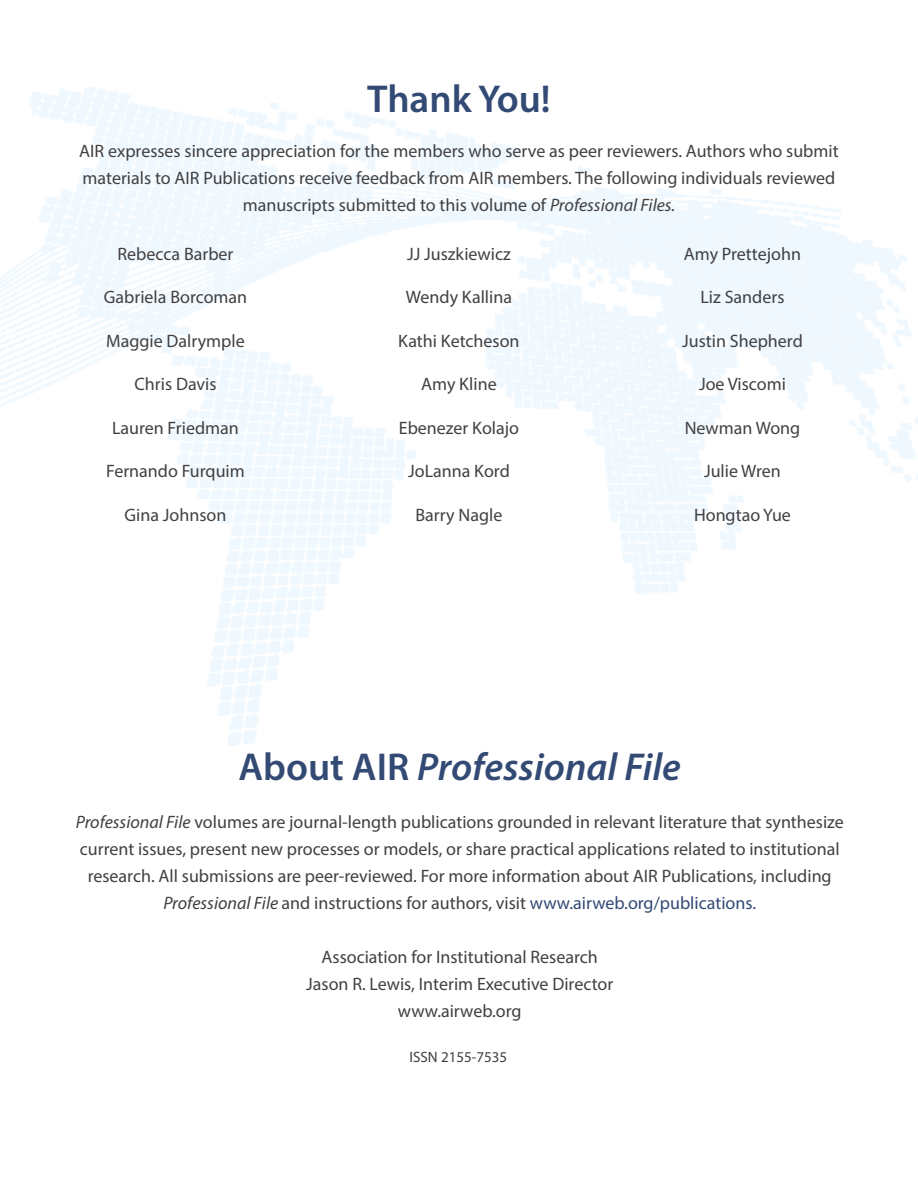
<style>
.page{position:relative;width:918px;height:1188px;background:#fff}
.page>*{position:absolute;margin:0;border:0;box-sizing:border-box;transform-origin:0 0}
.t1{font:italic 600 39px "Myriad Pro";color:#334a74}
.t2{font:600 39px "Myriad Pro";color:#334a74}
.t3{font:18px/27px "Myriad Pro";color:#414042;text-align:center}
.t4{font:15px "Myriad Pro";color:#414042}
.s1{font-style:italic}
.s2{font-style:normal}
.s3{color:#334a74}
</style>
<div class="page">
<h1 class="t2" style="left:367px;top:74px;width:185px">Thank You!</h1>
<p class="t3" style="left:79px;top:137px;width:761px">AIR expresses sincere appreciation for the members who serve as peer reviewers. Authors who submit materials to AIR Publications receive feedback from AIR members. The following individuals reviewed manuscripts submitted to this volume of <span class="s1">Professional Files.</span></p>
<p class="t3" style="left:117px;top:240px;width:118px">Rebecca Barber</p>
<p class="t3" style="left:104px;top:283px;width:145px">Gabriela Borcoman</p>
<p class="t3" style="left:106px;top:327px;width:140px">Maggie Dalrymple</p>
<p class="t3" style="left:134px;top:370px;width:84px">Chris Davis</p>
<p class="t3" style="left:112px;top:414px;width:128px">Lauren Friedman</p>
<p class="t3" style="left:106px;top:457px;width:140px">Fernando Furquim</p>
<p class="t3" style="left:125px;top:501px;width:103px">Gina Johnson</p>
<p class="t3" style="left:407px;top:240px;width:105px">JJ Juszkiewicz</p>
<p class="t3" style="left:406px;top:283px;width:108px">Wendy Kallina</p>
<p class="t3" style="left:398px;top:327px;width:123px">Kathi Ketcheson</p>
<p class="t3" style="left:421px;top:370px;width:77px">Amy Kline</p>
<p class="t3" style="left:399px;top:414px;width:122px">Ebenezer Kolajo</p>
<p class="t3" style="left:408px;top:457px;width:103px">JoLanna Kord</p>
<p class="t3" style="left:416px;top:501px;width:88px">Barry Nagle</p>
<p class="t3" style="left:684px;top:240px;width:119px">Amy Prettejohn</p>
<p class="t3" style="left:700px;top:283px;width:86px">Liz Sanders</p>
<p class="t3" style="left:682px;top:327px;width:122px">Justin Shepherd</p>
<p class="t3" style="left:699px;top:370px;width:88px">Joe Viscomi</p>
<p class="t3" style="left:685px;top:414px;width:117px">Newman Wong</p>
<p class="t3" style="left:704px;top:457px;width:78px">Julie Wren</p>
<p class="t3" style="left:694px;top:501px;width:98px">Hongtao Yue</p>
<h1 class="t1" style="left:239px;top:742px;width:444px"><span class="s2">About AIR</span> Professional File</h1>
<p class="t3" style="left:76px;top:809px;width:770px"><span class="s1">Professional File</span> volumes are journal-length publications grounded in relevant literature that synthesize current issues, present new processes or models, or share practical applications related to institutional research. All submissions are peer-reviewed. For more information about AIR Publications, including <span class="s1">Professional File</span> and instructions for authors, visit <span class="s3">www.airweb.org/publications.</span></p>
<p class="t3" style="left:306px;top:944px;width:309px">Association for Institutional Research<br>Jason R. Lewis, Interim Executive Director www.airweb.org</p>
<p class="t4" style="left:410px;top:1048px;width:99px">ISSN 2155-7535</p>
</div>
